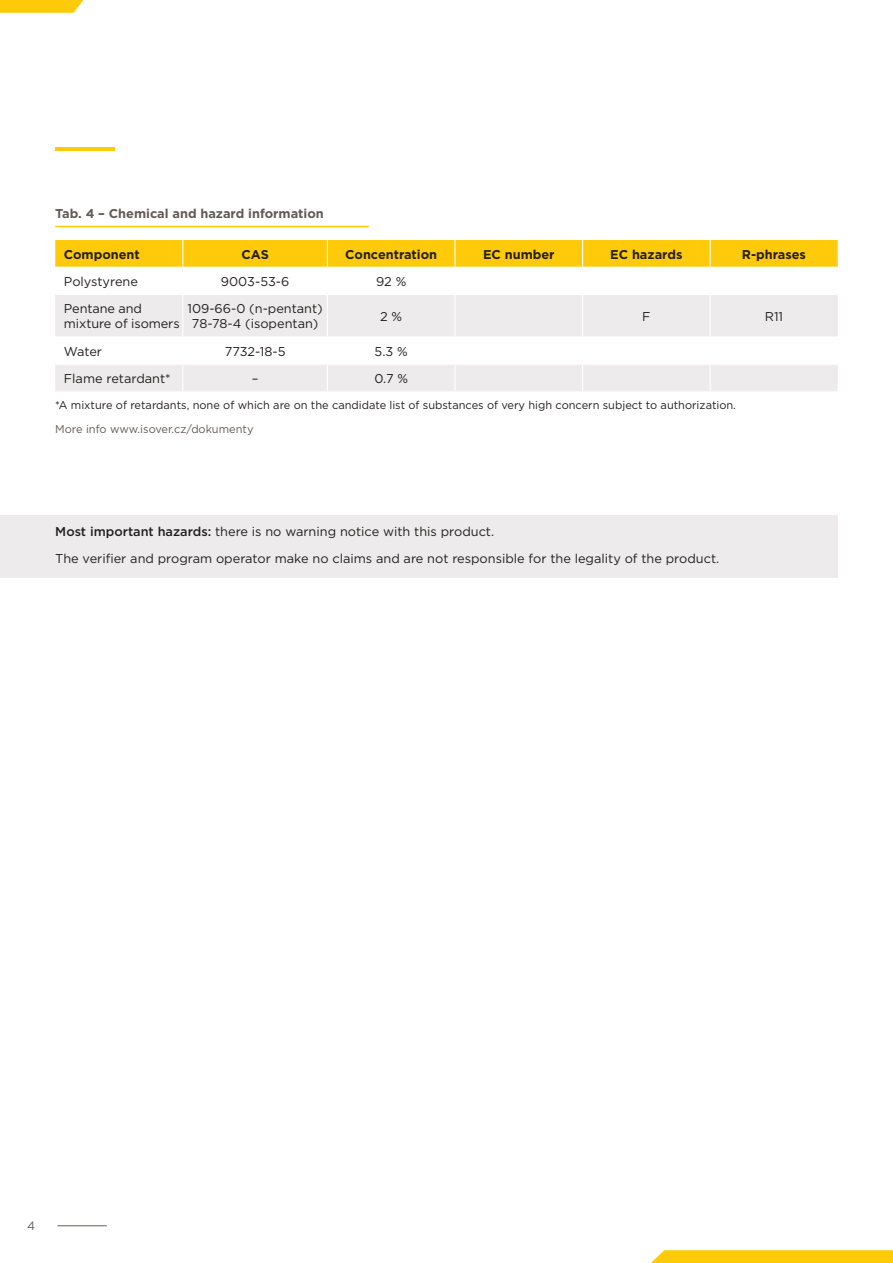
<style>
.page{position:relative;width:893px;height:1263px;background:#fff}
.page>*{position:absolute;margin:0;border:0;box-sizing:border-box;transform-origin:0 0}
.t1{font:12.75px/15.3px "Gotham";color:#231f20}
.t2{font:700 12.75px "Gotham";color:#231f20}
.t3{font:700 12.75px "Gotham";color:#635a57}
.t4{font:12px "Gotham";color:#635a57}
.t5{font:11.25px "Gotham";color:#231f20}
.t6{font:11.25px "Gotham";color:#635a57}
.s1{font-weight:500}
</style>
<div class="page">
<hr style="left:55px;top:147px;width:60px;height:4px;background:#feca0a">
<svg style="left:0;top:0;width:83px;height:13px"></svg>
<svg style="left:651px;top:1250px;width:242px;height:13px"></svg>
<hr style="left:57px;top:1225px;width:50px;height:1px;background:#635a57">
<svg style="left:55px;top:295px;width:783px;height:96px;fill:#edebeb"></svg>
<div style="left:55px;top:240px;width:783px;height:27px;background:#feca0a"></div>
<hr style="left:182px;top:295px;width:1px;height:41px;background:#fff">
<hr style="left:327px;top:295px;width:1px;height:41px;background:#fff">
<hr style="left:454px;top:295px;width:2px;height:41px;background:#fff">
<hr style="left:582px;top:295px;width:1px;height:41px;background:#fff">
<hr style="left:710px;top:295px;width:1px;height:41px;background:#fff">
<hr style="left:55px;top:336px;width:128px;height:1px;background:#fff">
<hr style="left:183px;top:336px;width:144px;height:1px;background:#fff">
<hr style="left:327px;top:336px;width:128px;height:1px;background:#fff">
<hr style="left:455px;top:336px;width:128px;height:1px;background:#fff">
<hr style="left:454px;top:337px;width:2px;height:27px;background:#fff">
<hr style="left:583px;top:336px;width:127px;height:1px;background:#fff">
<hr style="left:710px;top:336px;width:128px;height:1px;background:#fff">
<hr style="left:55px;top:364px;width:128px;height:1px;background:#fff">
<hr style="left:183px;top:364px;width:144px;height:1px;background:#fff">
<svg style="left:182px;top:337px;width:1px;height:54px"></svg>
<hr style="left:327px;top:364px;width:128px;height:1px;background:#fff">
<svg style="left:327px;top:337px;width:1px;height:54px"></svg>
<hr style="left:455px;top:364px;width:128px;height:1px;background:#fff">
<hr style="left:454px;top:365px;width:2px;height:26px;background:#fff">
<hr style="left:583px;top:364px;width:127px;height:1px;background:#fff">
<svg style="left:582px;top:337px;width:1px;height:54px"></svg>
<hr style="left:710px;top:364px;width:128px;height:1px;background:#fff">
<svg style="left:710px;top:337px;width:1px;height:54px"></svg>
<hr style="left:55px;top:226px;width:314px;height:1px;background:#feca0a">
<div style="left:0;top:516px;width:838px;height:62px;background:#edebeb"></div>
<p class="t3" style="left:55px;top:205px;width:270px">Tab. 4 – Chemical and hazard information</p>
<p class="t2" style="left:64px;top:246px;width:77px">Component</p>
<p class="t2" style="left:241px;top:246px;width:29px">CAS</p>
<p class="t2" style="left:345px;top:246px;width:93px">Concentration</p>
<p class="t2" style="left:483px;top:246px;width:73px">EC number</p>
<p class="t2" style="left:610px;top:246px;width:74px">EC hazards</p>
<p class="t2" style="left:742px;top:246px;width:66px">R-phrases</p>
<p class="t1" style="left:64px;top:273px;width:76px">Polystyrene</p>
<p class="t1" style="left:221px;top:273px;width:70px">9003-53-6</p>
<p class="t1" style="left:376px;top:273px;width:32px">92 %</p>
<p class="t1" style="left:64px;top:301px;width:117px">Pentane and mixture of isomers</p>
<p class="t1" style="left:187px;top:301px;width:137px;text-align:center">109-66-0 (n-pentant)<br>78-78-4 (isopentan)</p>
<p class="t1" style="left:380px;top:308px;width:24px">2 %</p>
<p class="t1" style="left:642px;top:308px;width:10px">F</p>
<p class="t1" style="left:765px;top:308px;width:20px">R11</p>
<p class="t1" style="left:64px;top:343px;width:40px">Water</p>
<p class="t1" style="left:225px;top:343px;width:62px">7732-18-5</p>
<p class="t1" style="left:375px;top:343px;width:35px">5.3 %</p>
<p class="t1" style="left:64px;top:370px;width:108px">Flame retardant*</p>
<p class="t1" style="left:252px;top:370px;width:8px">–</p>
<p class="t1" style="left:374px;top:370px;width:35px">0.7 %</p>
<p class="t5" style="left:55px;top:398px;width:682px">*A mixture of retardants, none of which are on the candidate list of substances of very high concern subject to authorization.</p>
<p class="t6" style="left:55px;top:422px;width:200px">More info www.isover.cz/dokumenty</p>
<p class="t1" style="left:55px;top:517px;width:665px;line-height:27px"><span class="s1">Most important hazards:</span> there is no warning notice with this product.<br>The verifier and program operator make no claims and are not responsible for the legality of the product.</p>
<p class="t4" style="left:27px;top:1218px;width:10px">4</p>
</div>
